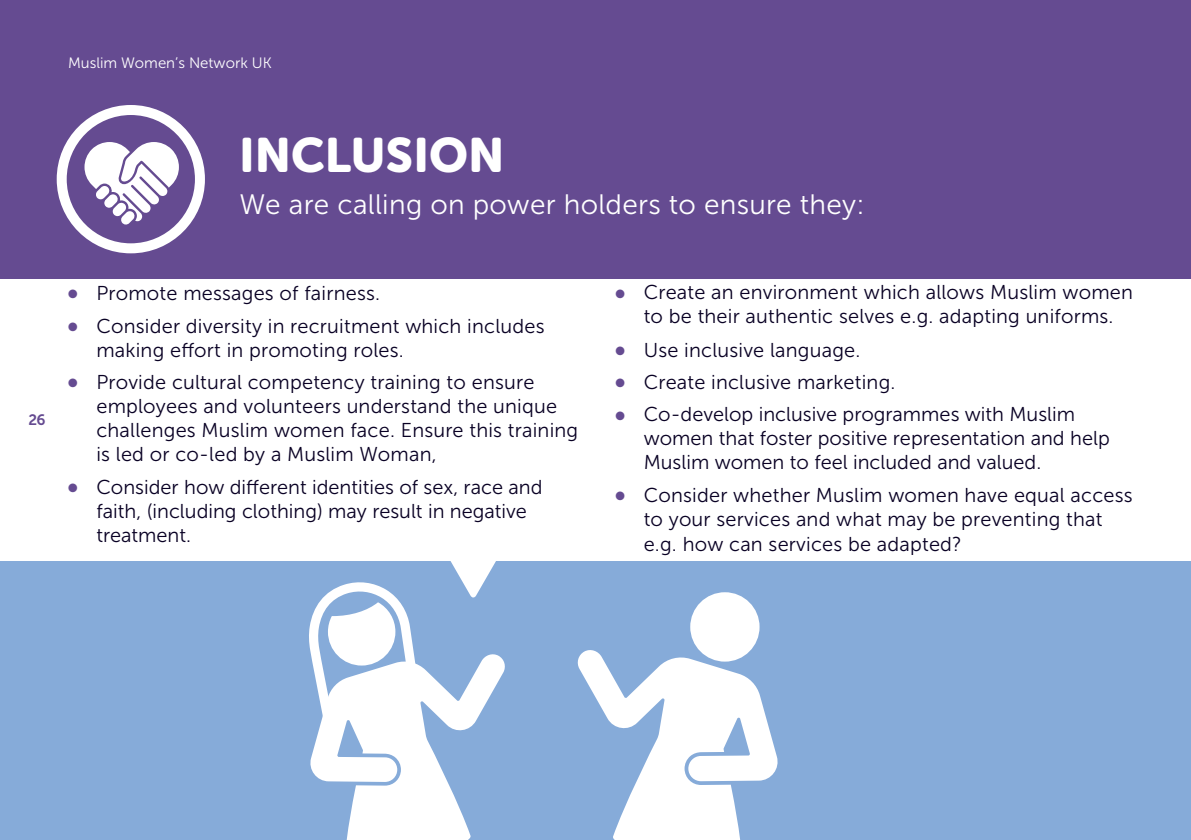
<style>
.page{position:relative;width:1191px;height:840px;background:#fff}
.page>*{position:absolute;margin:0;border:0;box-sizing:border-box;transform-origin:0 0}
.t1{font:48px "Museo Sans Rounded 900";letter-spacing:.01em;color:#fff}
.t2{font:28px "Museo Sans 300";letter-spacing:.01em;color:#fff}
.t3{font:20px/24px "Museo Sans 300";letter-spacing:.01em;color:#090024}
.t4{font:15px "Museo Sans 300";color:#fff}
.t5{font:15px "Museo Sans 700";color:#654b91}
.s1{color:#654b91}
</style>
<div class="page">
<div style="left:0;top:0;width:1191px;height:278px;background:#654b91"></div>
<div style="left:0;top:561px;width:1191px;height:278px;background:#86abd9"></div>
<svg style="left:309px;top:561px;width:196px;height:278px"></svg>
<div style="left:690px;top:592px;width:69px;height:69px;background:#fff;border-radius:50%"></div>
<svg style="left:577px;top:647px;width:201px;height:192px"></svg>
<svg style="left:84px;top:142px;width:95px;height:82px"></svg>
<div style="left:57px;top:105px;width:148px;height:148px;border:10px solid #fff;border-radius:50%"></div>
<p class="t4" style="left:68px;top:55px;width:205px">Muslim Women’s Network UK</p>
<p class="t1" style="left:240px;top:128px;width:266px">INCLUSION</p>
<p class="t2" style="left:240px;top:189px;width:626px">We are calling on power holders to ensure they:</p>
<p class="t5" style="left:28px;top:411px;width:19px">26</p>
<p class="t3" style="left:68px;top:281px;width:313px"><span class="s1">●</span> Promote messages of fairness.</p>
<p class="t3" style="left:96px;top:314px;width:450px;text-indent:-28px"><span class="s1">●</span> Consider diversity in recruitment which includes making effort in promoting roles.</p>
<p class="t3" style="left:96px;top:370px;width:483px;text-indent:-28px"><span class="s1">●</span> Provide cultural competency training to ensure employees and volunteers understand the unique challenges Muslim women face. Ensure this training is led or co-led by a Muslim Woman,</p>
<p class="t3" style="left:96px;top:475px;width:448px;text-indent:-28px"><span class="s1">●</span> Consider how different identities of sex, race and faith, (including clothing) may result in negative treatment.</p>
<p class="t3" style="left:615px;top:280px;width:519px;text-align:center"><span class="s1">●</span> Create an environment which allows Muslim women to be their authentic selves e.g. adapting uniforms.</p>
<p class="t3" style="left:615px;top:338px;width:246px"><span class="s1">●</span> Use inclusive language.</p>
<p class="t3" style="left:615px;top:370px;width:282px"><span class="s1">●</span> Create inclusive marketing.</p>
<p class="t3" style="left:643px;top:402px;width:467px;text-indent:-28px"><span class="s1">●</span> Co-develop inclusive programmes with Muslim women that foster positive representation and help<br>Muslim women to feel included and valued.</p>
<p class="t3" style="left:643px;top:483px;width:490px;text-indent:-28px"><span class="s1">●</span> Consider whether Muslim women have equal access to your services and what may be preventing that e.g. how can services be adapted?</p>
</div>
